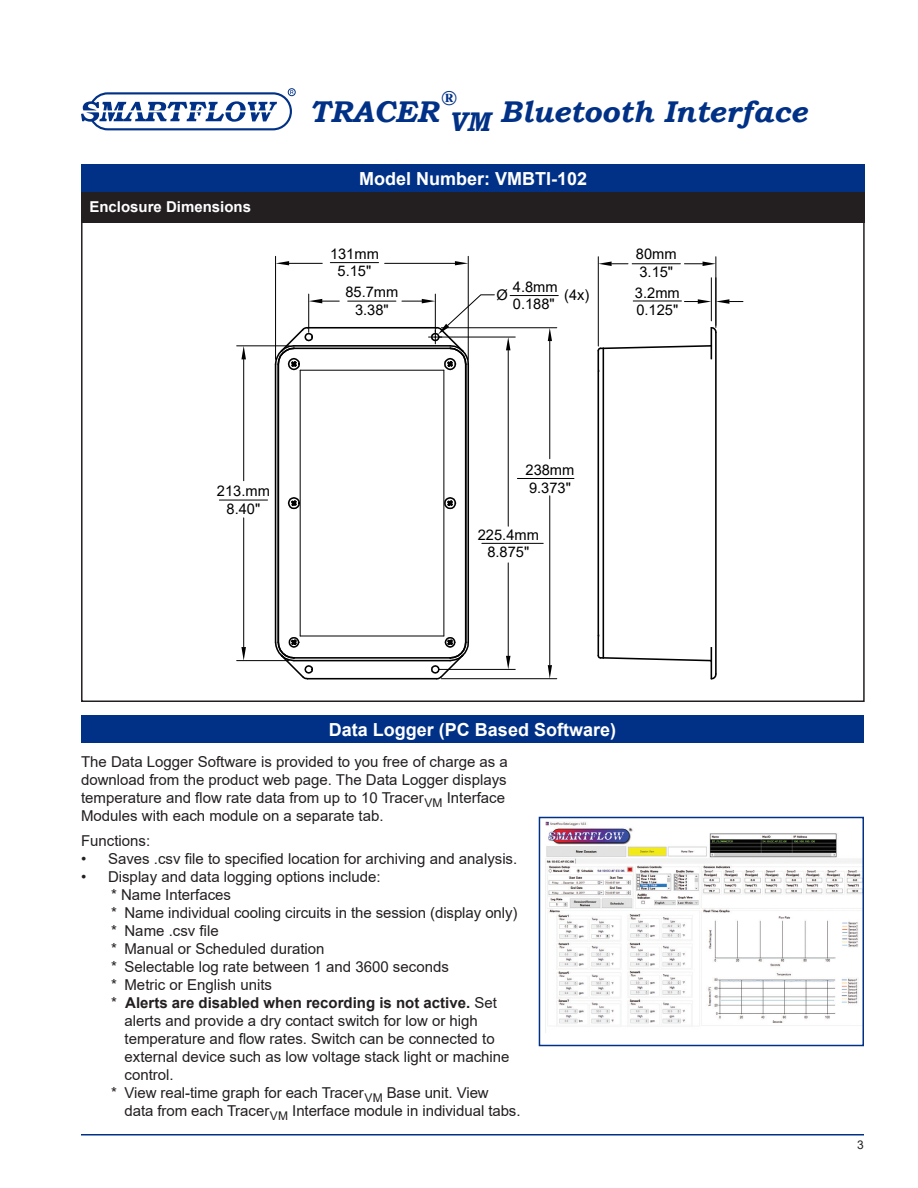
<style>
.page{position:relative;width:918px;height:1188px;background:#fff}
.page>*{position:absolute;margin:0;border:0;box-sizing:border-box;transform-origin:0 0}
.t1{font:italic 700 30px "Bookman Old Style";color:#003186}
.t2{font:italic 700 21px "Bookman Old Style";color:#003186}
.t3{font:700 18px "Arial";color:#fff}
.Part_number_descript{font:15px/18px "Arial";color:#231f20}
.Part_number_descript-2{font:700 15px "Arial";color:#fff}
.t4{font:14.7px/17.5px "Arial";color:#000;text-align:center}
.t5{font:12px "Arial";color:#231f20}
.s1{font-weight:700}
</style>
<div class="page">
<svg style="left:81px;top:88px;width:215px;height:43px"></svg>
<hr style="left:467px;top:364px;width:2px;height:278px;background:#000">
<hr style="left:275px;top:364px;width:1px;height:278px;background:#000">
<hr style="left:278px;top:364px;width:1px;height:278px;background:#000">
<hr style="left:465px;top:364px;width:2px;height:278px;background:#000">
<svg style="left:279px;top:327px;width:186px;height:353px"></svg>
<svg style="left:274px;top:326px;width:40px;height:45px"></svg>
<svg style="left:430px;top:636px;width:40px;height:44px"></svg>
<svg style="left:274px;top:636px;width:40px;height:44px"></svg>
<hr style="left:275px;top:256px;width:1px;height:103px;background:#000">
<hr style="left:468px;top:256px;width:1px;height:103px;background:#000">
<hr style="left:289px;top:263px;width:33px;height:1px;background:#000">
<hr style="left:385px;top:263px;width:70px;height:1px;background:#000">
<svg style="left:276px;top:261px;width:13px;height:4px"></svg>
<svg style="left:455px;top:261px;width:13px;height:4px"></svg>
<hr style="left:441px;top:678px;width:116px;height:1px;background:#000">
<hr style="left:441px;top:327px;width:116px;height:1px;background:#000">
<hr style="left:550px;top:496px;width:1px;height:169px;background:#000">
<hr style="left:550px;top:341px;width:1px;height:118px;background:#000">
<svg style="left:548px;top:665px;width:4px;height:14px"></svg>
<svg style="left:548px;top:328px;width:4px;height:13px"></svg>
<hr style="left:440px;top:337px;width:75px;height:1px;background:#000">
<hr style="left:440px;top:669px;width:75px;height:1px;background:#000">
<hr style="left:508px;top:350px;width:1px;height:176px;background:#000">
<hr style="left:508px;top:563px;width:1px;height:93px;background:#000">
<svg style="left:506px;top:337px;width:4px;height:13px"></svg>
<svg style="left:506px;top:656px;width:4px;height:13px"></svg>
<hr style="left:308px;top:294px;width:1px;height:38px;background:#000">
<svg style="left:309px;top:299px;width:30px;height:4px"></svg>
<svg style="left:402px;top:294px;width:93px;height:77px"></svg>
<hr style="left:237px;top:346px;width:52px;height:1px;background:#000">
<hr style="left:237px;top:660px;width:52px;height:1px;background:#000">
<hr style="left:243px;top:359px;width:1px;height:122px;background:#000">
<hr style="left:243px;top:518px;width:1px;height:129px;background:#000">
<svg style="left:241px;top:346px;width:5px;height:13px"></svg>
<svg style="left:241px;top:647px;width:5px;height:14px"></svg>
<hr style="left:598px;top:257px;width:1px;height:89px;background:#000">
<hr style="left:716px;top:257px;width:1px;height:70px;background:#000">
<svg style="left:598px;top:262px;width:30px;height:4px"></svg>
<svg style="left:684px;top:262px;width:32px;height:4px"></svg>
<hr style="left:711px;top:278px;width:1px;height:43px;background:#000">
<svg style="left:684px;top:299px;width:59px;height:5px"></svg>
<svg style="left:597px;top:326px;width:120px;height:354px"></svg>
<hr style="left:632px;top:264px;width:48px;height:1px;background:#000">
<hr style="left:330px;top:262px;width:49px;height:1px;background:#000">
<hr style="left:219px;top:500px;width:49px;height:1px;background:#000">
<hr style="left:517px;top:478px;width:57px;height:1px;background:#000">
<hr style="left:482px;top:543px;width:61px;height:1px;background:#000">
<hr style="left:510px;top:295px;width:48px;height:1px;background:#000">
<hr style="left:633px;top:301px;width:48px;height:1px;background:#000">
<hr style="left:348px;top:301px;width:48px;height:1px;background:#000">
<div style="left:81px;top:191px;width:784px;height:32px;background:#231f20"></div>
<div style="left:82px;top:164px;width:783px;height:28px;background:#003186"></div>
<div style="left:81px;top:715px;width:783px;height:28px;background:#003186"></div>
<img style="left:545px;top:822px;width:316px;height:211px">
<div style="left:539px;top:817px;width:325px;height:229px;border:2px solid #003186"></div>
<hr style="left:81px;top:1134px;width:783px;height:2px;background:#003186">
<p class="Part_number_descript-2" style="left:89px;top:196px;width:163px">Enclosure Dimensions</p>
<p class="t2" style="left:441px;top:83px;width:17px">®</p>
<p class="t1" style="left:309px;top:89px;width:499px">TRACER <sub>VM</sub> Bluetooth Interface</p>
<p class="t3" style="left:359px;top:166px;width:230px">Model Number: VMBTI-102</p>
<p class="t4" style="left:330px;top:245px;width:50px">131mm<br>5.15"</p>
<p class="t4" style="left:513px;top:278px;width:46px;text-align:left">4.8mm<br>0.188"</p>
<p class="t4" style="left:345px;top:283px;width:54px">85.7mm<br>3.38"</p>
<p class="t4" style="left:497px;top:286px;width:13px">Ø</p>
<p class="t4" style="left:564px;top:286px;width:27px">(4x)</p>
<p class="t4" style="left:636px;top:245px;width:42px;text-align:left">80mm<br>3.15"</p>
<p class="t4" style="left:635px;top:284px;width:46px;text-align:left">3.2mm<br>0.125"</p>
<p class="t4" style="left:217px;top:482px;width:54px">213.mm<br>8.40"</p>
<p class="t4" style="left:526px;top:461px;width:50px;text-align:left">238mm<br>9.373"</p>
<p class="t4" style="left:478px;top:526px;width:63px">225.4mm<br>8.875"</p>
<p class="t3" style="left:329px;top:717px;width:289px">Data Logger (PC Based Software)</p>
<p class="Part_number_descript" style="left:81px;top:753px;width:428px">The Data Logger Software is provided to you free of charge as a download from the product web page. The Data Logger displays temperature and flow rate data from up to 10 Tracer<sub>VM</sub> Interface Modules with each module on a separate tab.</p>
<p class="Part_number_descript" style="left:81px;top:831px;width:71px">Functions:</p>
<p class="Part_number_descript" style="left:81px;top:849px;width:438px">• Saves .csv file to specified location for archiving and analysis.</p>
<p class="Part_number_descript" style="left:81px;top:867px;width:301px">• Display and data logging options include:</p>
<p class="Part_number_descript" style="left:111px;top:885px;width:122px">* Name Interfaces</p>
<p class="Part_number_descript" style="left:111px;top:903px;width:408px">* Name individual cooling circuits in the session (display only)</p>
<p class="Part_number_descript" style="left:111px;top:921px;width:109px">* Name .csv file</p>
<p class="Part_number_descript" style="left:111px;top:939px;width:215px">* Manual or Scheduled duration</p>
<p class="Part_number_descript" style="left:111px;top:957px;width:339px">* Selectable log rate between 1 and 3600 seconds</p>
<p class="Part_number_descript" style="left:111px;top:975px;width:163px">* Metric or English units</p>
<p class="Part_number_descript" style="left:124px;top:993px;width:387px;text-indent:-14px">* <span class="s1">Alerts are disabled when recording is not active.</span> Set alerts and provide a dry contact switch for low or high temperature and flow rates. Switch can be connected to external device such as low voltage stack light or machine control.</p>
<p class="Part_number_descript" style="left:124px;top:1083px;width:398px;text-indent:-14px">* View real-time graph for each Tracer<sub>VM</sub> Base unit. View data from each Tracer<sub>VM</sub> Interface module in individual tabs.</p>
<p class="t5" style="left:857px;top:1137px;width:8px">3</p>
</div>
